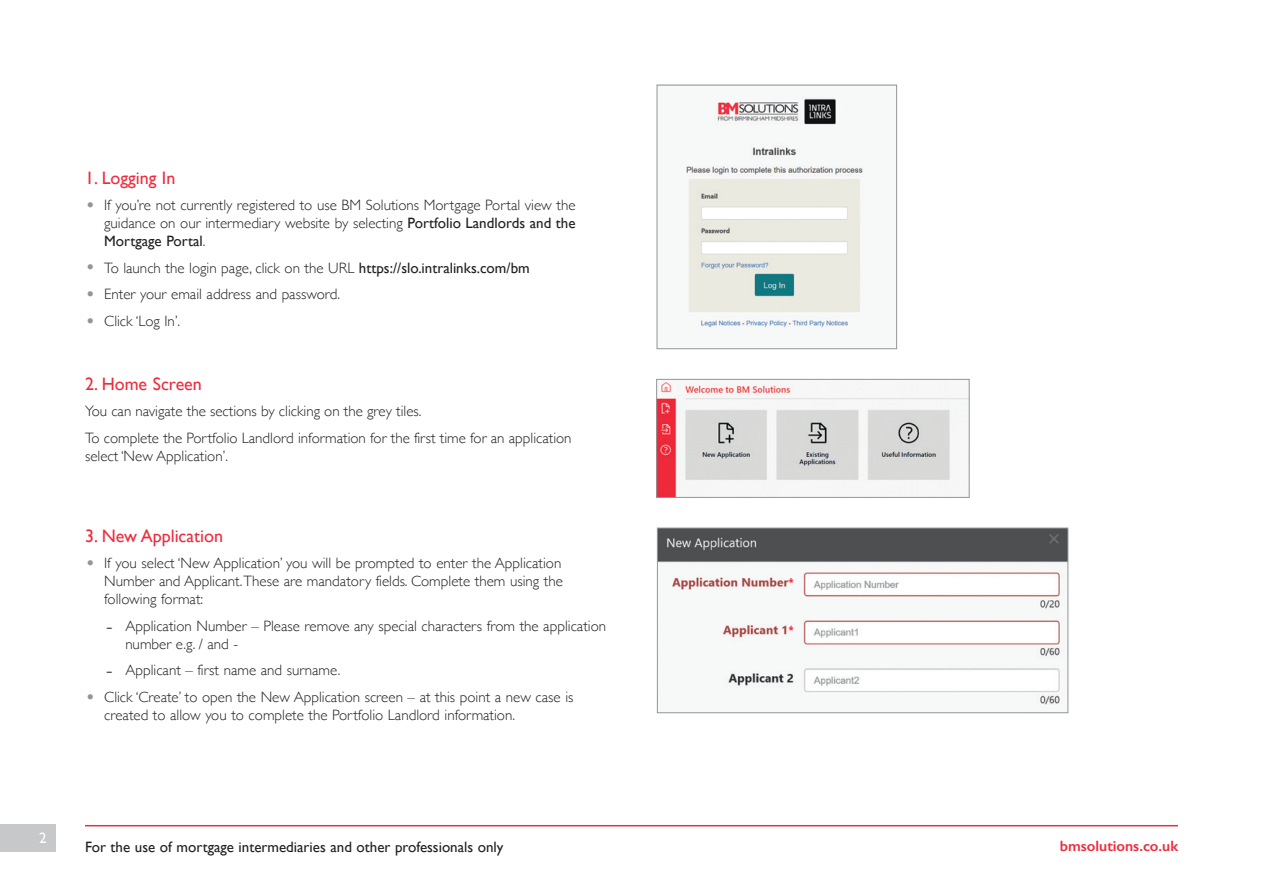
<style>
.page{position:relative;width:1263px;height:893px;background:#fff}
.page>*{position:absolute;margin:0;border:0;box-sizing:border-box;transform-origin:0 0}
.Subheads{font:18px "Gill Sans";color:#ee2c3d}
.Body_Copy{font:300 15px/18px "Gill Sans";color:#231f20}
.t1{font:15px "Gill Sans";color:#231f20}
.t2{font:600 15px "Gill Sans";color:#ee2c3d}
.t3{font:15px "Gill Sans";color:#fff}
.s1{font-size:21px;color:#939598}
.s2{font-weight:400}
.s3{font-size:21px}
</style>
<div class="page">
<hr style="left:85px;top:825px;width:1093px;height:1px;background:#ee2c3d">
<div style="left:0;top:825px;width:55px;height:27px;background:#c7c8ca"></div>
<img style="left:686px;top:96px;width:179px;height:232px">
<div style="left:657px;top:85px;width:240px;height:264px;border:1px solid #939598"></div>
<img style="left:658px;top:381px;width:309px;height:115px">
<div style="left:656px;top:379px;width:313px;height:119px;border:1px solid #939598"></div>
<img style="left:659px;top:530px;width:407px;height:175px">
<div style="left:657px;top:528px;width:411px;height:185px;border:1px solid #939598"></div>
<p class="Subheads" style="left:85px;top:167px;width:92px">1. Logging In</p>
<p class="Body_Copy" style="left:104px;top:195px;width:473px;text-align:justify;text-indent:-19px"><span class="s1">•</span> If you’re not currently registered to use BM Solutions Mortgage Portal view the guidance on our intermediary website by selecting <span class="s2">Portfolio Landlords and the Mortgage Portal</span>.</p>
<p class="Body_Copy" style="left:85px;top:258px;width:446px"><span class="s1">•</span> To launch the login page, click on the URL <span class="s2">https://slo.intralinks.com/bm</span></p>
<p class="Body_Copy" style="left:85px;top:284px;width:257px"><span class="s1">•</span> Enter your email address and password.</p>
<p class="Body_Copy" style="left:85px;top:311px;width:97px"><span class="s1">•</span> Click ‘Log In’.</p>
<p class="Subheads" style="left:85px;top:373px;width:118px">2. Home Screen</p>
<p class="Body_Copy" style="left:85px;top:402px;width:338px">You can navigate the sections by clicking on the grey tiles.</p>
<p class="Body_Copy" style="left:85px;top:428px;width:488px">To complete the Portfolio Landlord information for the first time for an application select ‘New Application’.</p>
<p class="Subheads" style="left:85px;top:525px;width:140px">3. New Application</p>
<p class="Body_Copy" style="left:104px;top:554px;width:460px;text-align:justify;text-indent:-19px"><span class="s1">•</span> If you select ‘New Application’ you will be prompted to enter the Application Number and Applicant. These are mandatory fields. Complete them using the following format:</p>
<p class="Body_Copy" style="left:125px;top:616px;width:482px;text-indent:-19px"><span class="s3">-</span> Application Number – Please remove any special characters from the application number e.g. / and -</p>
<p class="Body_Copy" style="left:106px;top:661px;width:236px"><span class="s3">-</span> Applicant – first name and surname.</p>
<p class="Body_Copy" style="left:104px;top:687px;width:471px;text-indent:-19px"><span class="s1">•</span> Click ‘Create’ to open the New Application screen – at this point a new case is created to allow you to complete the Portfolio Landlord information.</p>
<p class="t3" style="left:39px;top:829px;width:9px">2</p>
<p class="t1" style="left:85px;top:838px;width:420px">For the use of mortgage intermediaries and other professionals only</p>
<p class="t2" style="left:1060px;top:837px;width:120px">bmsolutions.co.uk</p>
</div>
